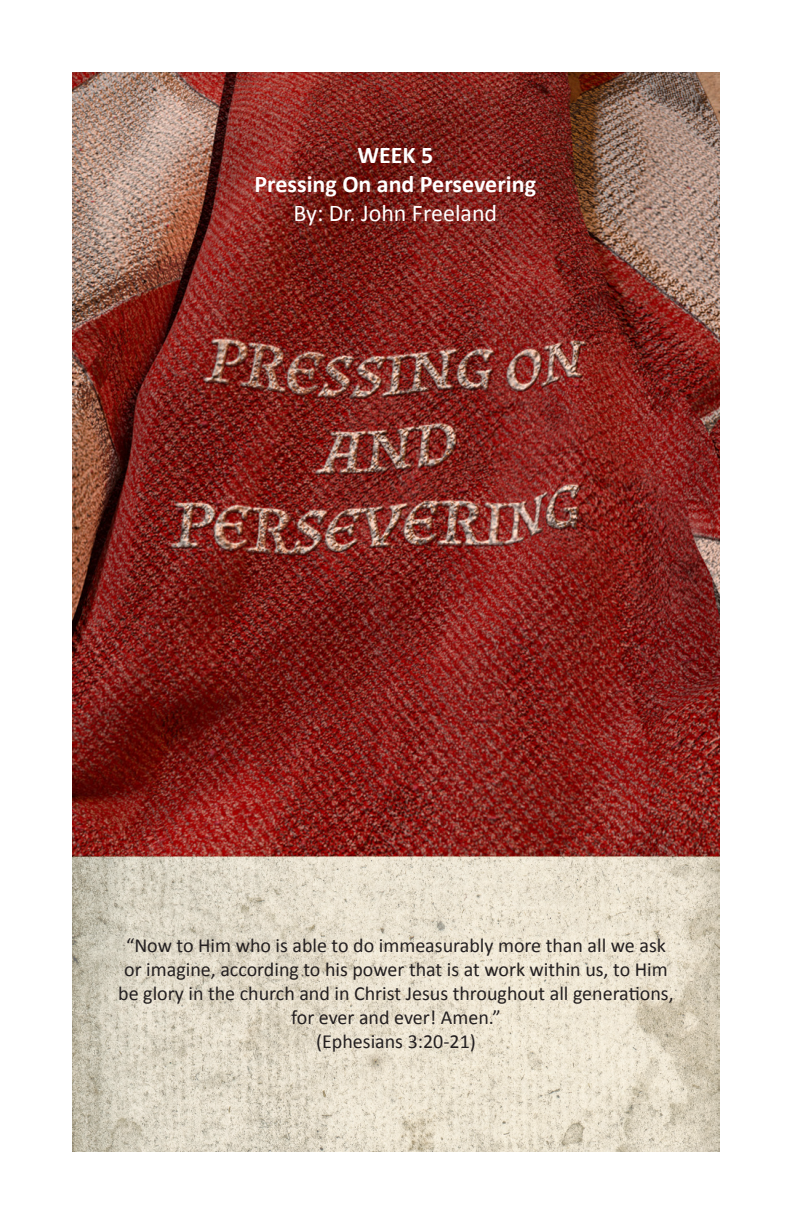
<style>
.page{position:relative;width:792px;height:1224px;background:#fff}
.page>*{position:absolute;margin:0;border:0;box-sizing:border-box;transform-origin:0 0}
.t1{font:700 24px "Calibri";color:#fff}
.t2{font:24px "Calibri";color:#fff}
.t3{font:20px/24px "Calibri";color:#231f20;text-align:center}
</style>
<div class="page">
<img style="left:72px;top:72px;width:648px;height:1080px">
<p class="t1" style="left:357px;top:139px;width:77px">WEEK 5</p>
<p class="t1" style="left:255px;top:167px;width:283px">Pressing On and Persevering</p>
<p class="t2" style="left:293px;top:196px;width:205px">By: Dr. John Freeland</p>
<p class="t3" style="left:118px;top:932px;width:557px">“Now to Him who is able to do immeasurably more than all we ask or imagine, according to his power that is at work within us, to Him be glory in the church and in Christ Jesus throughout all generations, for ever and ever! Amen.”</p>
<p class="t3" style="left:316px;top:1028px;width:161px">(Ephesians 3:20-21)</p>
</div>
